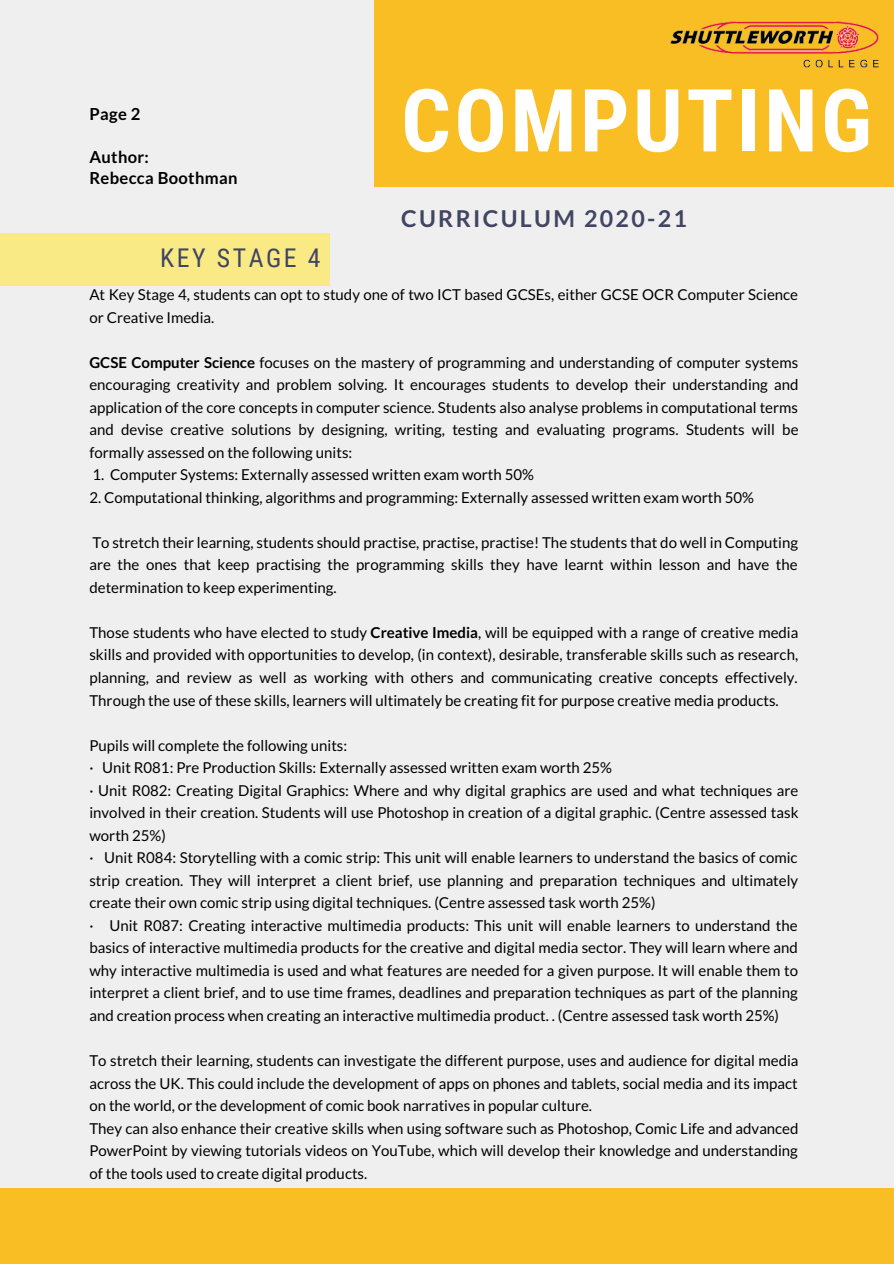
<style>
.page{position:relative;width:894px;height:1264px;background:#fff}
.page>*{position:absolute;margin:0;border:0;box-sizing:border-box;transform-origin:0 0}
.t1{font:700 87px "Roboto Condensed";letter-spacing:.04em;color:#fff}
.t2{font:25.8px "Roboto Condensed";letter-spacing:.1em;color:#414562}
.t3{font:700 23.25px "Lato";letter-spacing:.1em;color:#414562}
.t4{font:700 16.5px/21.5px "Lato";letter-spacing:.02em;color:#000}
.t5{font:15px/22.5px "Lato";color:#000}
.s1{font-weight:700}
</style>
<div class="page">
<div style="left:0;top:0;width:893px;height:1263px;background:#efefef"></div>
<div style="left:0;top:1188px;width:893px;height:75px;background:#fabe25"></div>
<div style="left:374px;top:0;width:519px;height:187px;background:#fabe25"></div>
<img style="left:670px;top:21px;width:209px;height:47px">
<div style="left:0;top:232px;width:329px;height:53px;background:#faea85"></div>
<p class="t4" style="left:89px;top:103px;width:52px">Page 2</p>
<p class="t4" style="left:89px;top:146px;width:149px">Author:<br>Rebecca Boothman</p>
<h2 class="t2" style="left:160px;top:243px;width:162px">KEY STAGE 4</h2>
<h1 class="t1" style="left:401px;top:71px;width:472px">COMPUTING</h1>
<h3 class="t3" style="left:401px;top:204px;width:287px">CURRICULUM 2020-21</h3>
<p class="t5" style="left:89px;top:283px;width:710px">At Key Stage 4, students can opt to study one of two ICT based GCSEs, either GCSE OCR Computer Science or Creative Imedia.</p>
<p class="t5" style="left:89px;top:350px;width:710px;text-align:justify"><span class="s1">GCSE Computer Science</span> focuses on the mastery of programming and understanding of computer systems encouraging creativity and problem solving. It encourages students to develop their understanding and application of the core concepts in computer science. Students also analyse problems in computational terms and devise creative solutions by designing, writing, testing and evaluating programs. Students will be formally assessed on the following units:</p>
<p class="t5" style="left:92px;top:463px;width:443px">1. Computer Systems: Externally assessed written exam worth 50%</p>
<p class="t5" style="left:89px;top:485px;width:665px">2. Computational thinking, algorithms and programming: Externally assessed written exam worth 50%</p>
<p class="t5" style="left:89px;top:530px;width:710px;text-align:justify">To stretch their learning, students should practise, practise, practise! The students that do well in Computing are the ones that keep practising the programming skills they have learnt within lesson and have the determination to keep experimenting.</p>
<p class="t5" style="left:89px;top:621px;width:710px;text-align:justify">Those students who have elected to study <span class="s1">Creative Imedia</span>, will be equipped with a range of creative media skills and provided with opportunities to develop, (in context), desirable, transferable skills such as research, planning, and review as well as working with others and communicating creative concepts effectively.<br>Through the use of these skills, learners will ultimately be creating fit for purpose creative media products.</p>
<p class="t5" style="left:89px;top:733px;width:710px">Pupils will complete the following units:<br>· Unit R081: Pre Production Skills: Externally assessed written exam worth 25%<br>· Unit R082: Creating Digital Graphics: Where and why digital graphics are used and what techniques are involved in their creation. Students will use Photoshop in creation of a digital graphic. (Centre assessed task worth 25%)<br>· Unit R084: Storytelling with a comic strip: This unit will enable learners to understand the basics of comic strip creation. They will interpret a client brief, use planning and preparation techniques and ultimately create their own comic strip using digital techniques. (Centre assessed task worth 25%)<br>· Unit R087: Creating interactive multimedia products: This unit will enable learners to understand the basics of interactive multimedia products for the creative and digital media sector. They will learn where and why interactive multimedia is used and what features are needed for a given purpose. It will enable them to interpret a client brief, and to use time frames, deadlines and preparation techniques as part of the planning and creation process when creating an interactive multimedia product. . (Centre assessed task worth 25%)</p>
<p class="t5" style="left:89px;top:1048px;width:710px">To stretch their learning, students can investigate the different purpose, uses and audience for digital media across the UK. This could include the development of apps on phones and tablets, social media and its impact on the world, or the development of comic book narratives in popular culture.<br>They can also enhance their creative skills when using software such as Photoshop, Comic Life and advanced PowerPoint by viewing tutorials videos on YouTube, which will develop their knowledge and understanding of the tools used to create digital products.</p>
</div>
